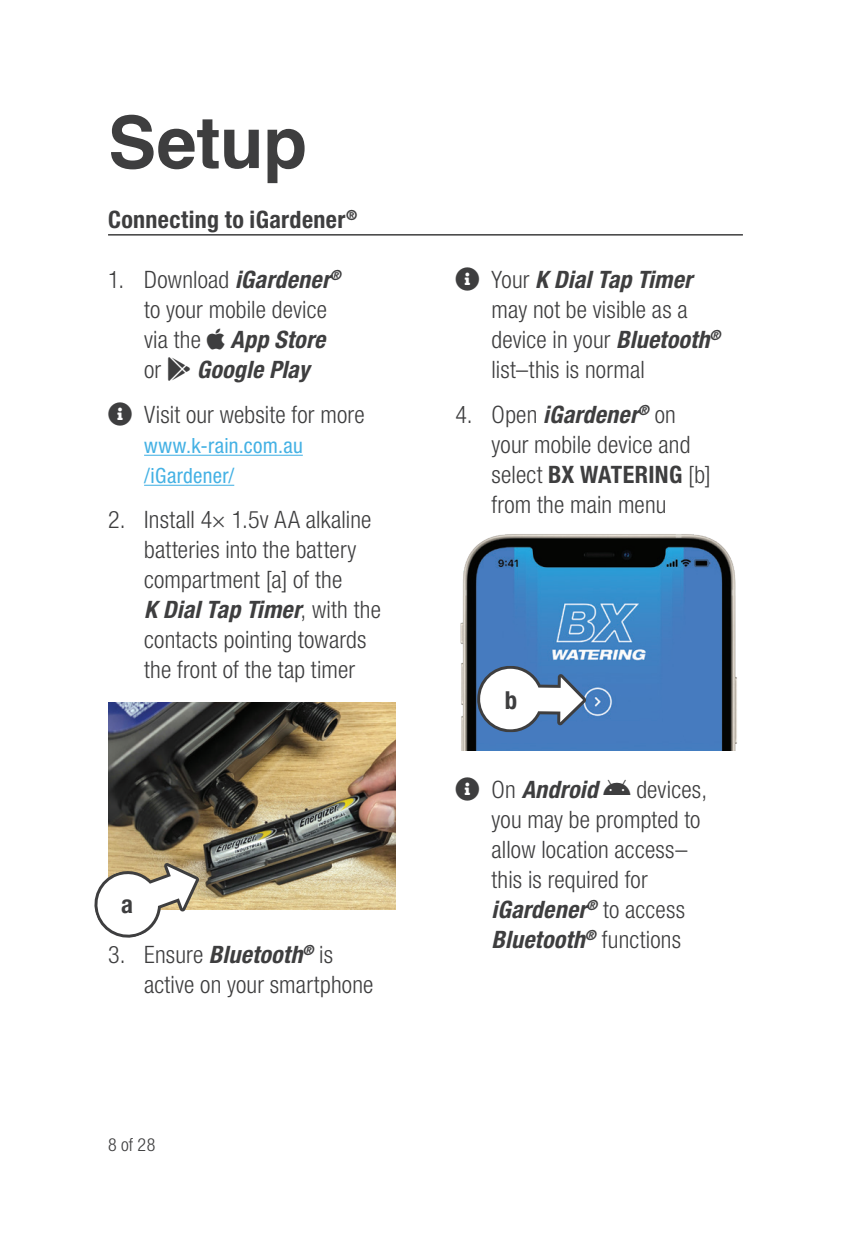
<style>
.page{position:relative;width:851px;height:1259px;background:#fff}
.page>*{position:absolute;margin:0;border:0;box-sizing:border-box;transform-origin:0 0}
.Heading{font:700 72px "Helvetica";letter-spacing:-.005em;color:#3e3e3f}
.Label{font:700 condensed 24.9px "Helvetica Neue LT Std";color:#3e3e3f}
.t1{font:300 condensed 24px/30px "Helvetica Neue LT Std";letter-spacing:.01em;color:#3e3e3f}
.Subheading{font:700 condensed 24px "Helvetica Neue LT Std";letter-spacing:.015em;color:#3e3e3f}
.t2{font:condensed 21px/30px "Helvetica Neue LT Std";letter-spacing:.015em;color:#44b1e4}
.t3{font:300 condensed 18px "Helvetica Neue LT Std";color:#3e3e3f}
.s1{font-weight:700;font-style:italic}
.s2{font-weight:700}
</style>
<div class="page">
<hr style="left:108px;top:234px;width:634px;height:2px;background:#3e3e3f">
<hr style="left:144px;top:455px;width:159px;height:1px;background:#44b1e4">
<hr style="left:144px;top:485px;width:90px;height:1px;background:#44b1e4">
<img style="left:108px;top:702px;width:287px;height:207px">
<svg style="left:94px;top:863px;width:105px;height:75px"></svg>
<img style="left:460px;top:534px;width:277px;height:216px">
<svg style="left:477px;top:665px;width:109px;height:67px"></svg>
<p class="Heading" style="left:108px;top:99px;width:200px">Setup</p>
<p class="Subheading" style="left:108px;top:205px;width:251px">Connecting to iGardener<sup>®</sup></p>
<p class="t1" style="left:144px;top:264px;width:198px;text-indent:-36px">1. Download <span class="s1">iGardener</span><sup>® </sup>to your mobile device via the ● <span class="s1">App Store </span>or □□●● <span class="s1">Google Play</span></p>
<p class="t1" style="left:144px;top:399px;width:222px">Visit our website for more</p>
<p class="t2" style="left:144px;top:430px;width:160px">www.k-rain.com.au /iGardener/</p>
<p class="t1" style="left:144px;top:504px;width:238px;text-indent:-36px">2. Install 4× 1.5v AA alkaline batteries into the battery compartment [a] of the<br><span class="s1">K Dial Tap Timer</span>, with the contacts pointing towards the front of the tap timer</p>
<p class="Label" style="left:121px;top:889px;width:13px">a</p>
<p class="t1" style="left:144px;top:939px;width:231px;text-indent:-36px">3. Ensure <span class="s1">Bluetooth</span><sup>®</sup> is active on your smartphone</p>
<p class="t3" style="left:108px;top:1134px;width:49px">8 of 28</p>
<p class="t1" style="left:491px;top:264px;width:231px">Your <span class="s1">K Dial Tap Timer </span>may not be visible as a device in your <span class="s1">Bluetooth</span><sup>® </sup>list–this is normal</p>
<p class="t1" style="left:491px;top:399px;width:221px;text-indent:-36px">4. Open <span class="s1">iGardener</span><sup>®</sup> on your mobile device and select <span class="s2">BX WATERING</span> [b] from the main menu</p>
<p class="Label" style="left:504px;top:684px;width:14px">b</p>
<p class="t1" style="left:491px;top:774px;width:217px">On <span class="s1">Android</span> ■□ devices, you may be prompted to allow location access– this is required for <span class="s1">iGardener</span><sup>®</sup> to access<br><span class="s1">Bluetooth</span><sup>®</sup> functions</p>
</div>
